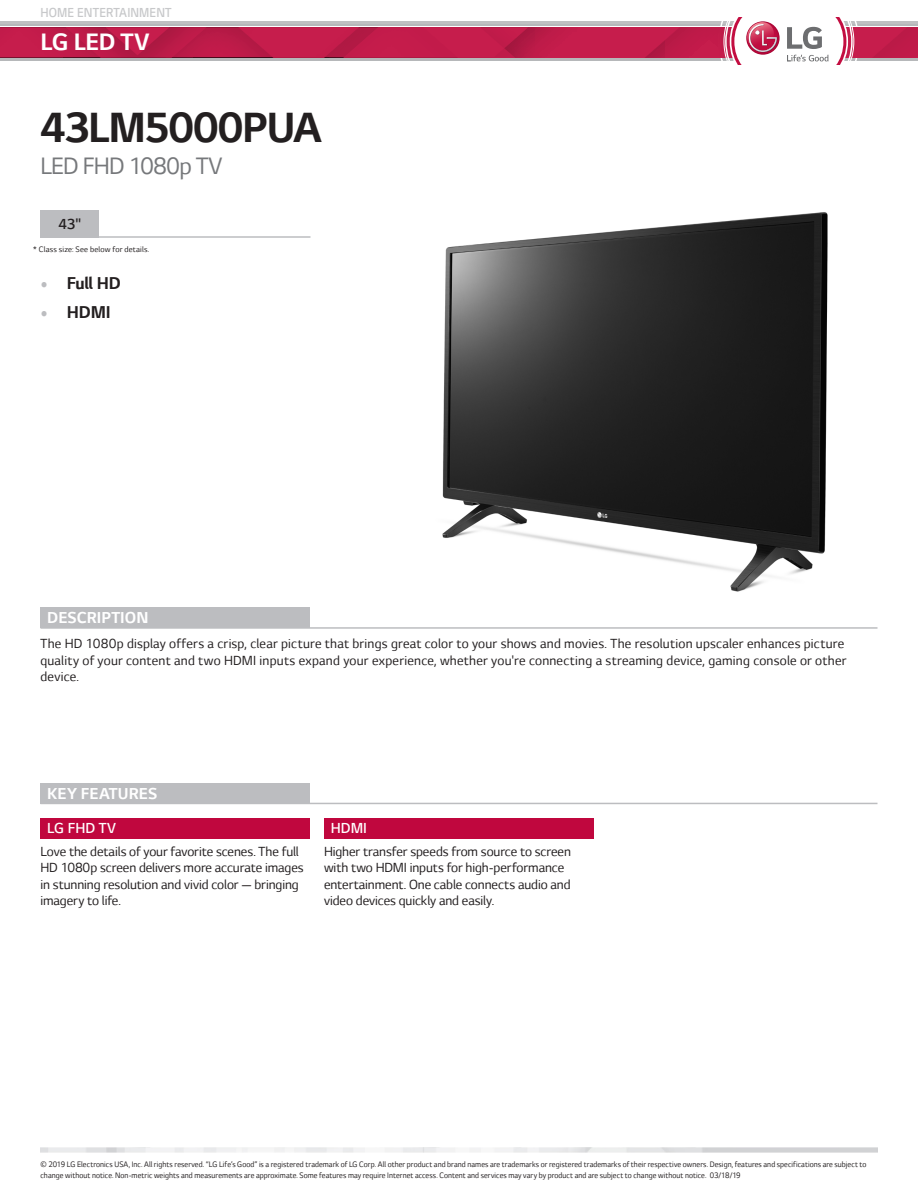
<style>
.page{position:relative;width:918px;height:1188px;background:#fff}
.page>*{position:absolute;margin:0;border:0;box-sizing:border-box;transform-origin:0 0}
.t1{font:700 48px "LG Smart";letter-spacing:-.02em;color:#231f20}
.t2{font:27px "LG Smart";letter-spacing:-.035em;color:#76787b}
.t3{font:700 27px "LG Smart";letter-spacing:-.015em;color:#fff}
.t4{font:700 19.5px "LG Smart";letter-spacing:-.01em;color:#231f20}
.HED{font:700 18px "LG Smart";letter-spacing:.005em;color:#fff}
.HED-2{font:300 16.5px "LG Smart";color:#fff}
.t5{font:300 16.5px "LG Smart";color:#231f20}
.Body{font:15px/16.5px "LG Smart";letter-spacing:.005em;color:#231f20}
.t6{font:300 14.85px "LG Smart";letter-spacing:.005em;color:#c7c8ca;scale:.91 1}
.t7{font:9px/10.5px "LG Smart";letter-spacing:.01em;color:#231f20;scale:.95 1}
.t8{font:9px "LG Smart";letter-spacing:.01em;color:#231f20}
.s1{font-family:"Minion Pro";color:#bcbdc0}
</style>
<div class="page">
<svg style="left:0;top:22px;width:918px;height:43px"></svg>
<img style="left:40px;top:1148px;width:838px;height:4px">
<div style="left:40px;top:783px;width:270px;height:20px;background:#bcbdc0"></div>
<div style="left:40px;top:608px;width:270px;height:20px;background:#bcbdc0"></div>
<div style="left:40px;top:210px;width:59px;height:28px;background:#bcbdc0"></div>
<hr style="left:40px;top:627px;width:838px;height:2px;background:#bcbdc0">
<hr style="left:40px;top:803px;width:838px;height:1px;background:#bcbdc0">
<hr style="left:40px;top:236px;width:270px;height:2px;background:#bcbdc0">
<div style="left:40px;top:818px;width:270px;height:20px;background:#c0073e"></div>
<div style="left:324px;top:818px;width:270px;height:20px;background:#c0073e"></div>
<img style="left:442px;top:212px;width:386px;height:380px">
<p class="t6" style="left:40px;top:5px;width:146px">HOME ENTERTAINMENT</p>
<h2 class="t3" style="left:40px;top:27px;width:110px">LG LED TV</h2>
<p class="t1" style="left:40px;top:101px;width:283px">43LM5000PUA</p>
<p class="t2" style="left:40px;top:151px;width:184px">LED FHD 1080p TV</p>
<p class="t5" style="left:58px;top:215px;width:25px">43"</p>
<p class="t8" style="left:33px;top:245px;width:118px">* Class size: See below for details.</p>
<p class="t4" style="left:40px;top:273px;width:82px"><span class="s1">•</span> Full HD</p>
<p class="t4" style="left:40px;top:301px;width:72px"><span class="s1">•</span> HDMI</p>
<p class="HED" style="left:47px;top:608px;width:103px">DESCRIPTION</p>
<p class="Body" style="left:40px;top:636px;width:807px">The HD 1080p display offers a crisp, clear picture that brings great color to your shows and movies. The resolution upscaler enhances picture quality of your content and two HDMI inputs expand your experience, whether you're connecting a streaming device, gaming console or other device.</p>
<p class="HED" style="left:47px;top:783px;width:111px">KEY FEATURES</p>
<p class="HED-2" style="left:47px;top:819px;width:70px">LG FHD TV</p>
<p class="HED-2" style="left:331px;top:819px;width:38px">HDMI</p>
<p class="Body" style="left:40px;top:843px;width:265px">Love the details of your favorite scenes. The full HD 1080p screen delivers more accurate images in stunning resolution and vivid color — bringing imagery to life.</p>
<p class="Body" style="left:324px;top:843px;width:249px">Higher transfer speeds from source to screen with two HDMI inputs for high-performance entertainment. One cable connects audio and video devices quickly and easily.</p>
<p class="t7" style="left:40px;top:1160px;width:871px">© 2019 LG Electronics USA, Inc. All rights reserved. “LG Life’s Good” is a registered trademark of LG Corp. All other product and brand names are trademarks or registered trademarks of their respective owners. Design, features and specifications are subject to change without notice. Non-metric weights and measurements are approximate. Some features may require Internet access. Content and services may vary by product and are subject to change without notice. 03/18/19</p>
</div>
